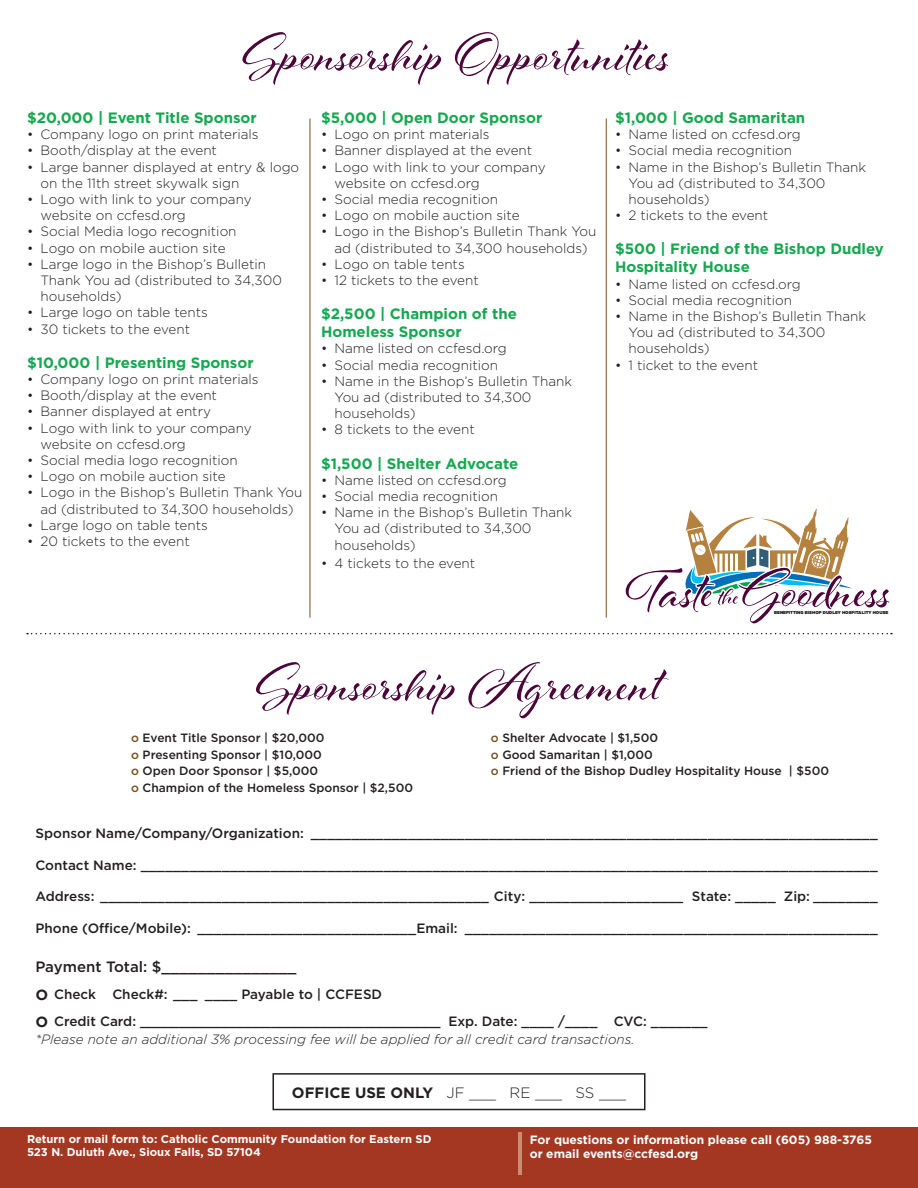
<style>
.page{position:relative;width:918px;height:1188px;background:#fff}
.page>*{position:absolute;margin:0;border:0;box-sizing:border-box;transform-origin:0 0}
.t1{font:57px "Al Fresco";color:#4c0539}
.t2{font:700 15px/18px "Gotham";color:#15a850}
.t3{font:500 15px "Gotham";color:#231f20}
.t4{font:300 15px "Gotham";color:#231f20}
.t5{font:300 13.5px/16.2px "Gotham";color:#231f20}
.t6{font:500 13.5px "Gotham";color:#231f20}
.t7{font:italic 300 13.5px "Gotham";color:#231f20}
.t8{font:500 12px "Gotham";color:#231f20}
.t9{font:700 12px "Gotham";color:#fff}
.t10{font:700 11.25px "Gotham";color:#fff}
.t11{font:4.2px "Gotham Ultra";color:#231f20}
.s1{color:#784c1d}
.s2{font-size:19.5px}
.s3{font-weight:700}
</style>
<div class="page">
<hr style="left:310px;top:119px;width:1px;height:499px;background:#784c1d">
<hr style="left:606px;top:119px;width:1px;height:499px;background:#784c1d">
<svg style="left:27px;top:633px;width:865px;height:1px"></svg>
<svg style="left:626px;top:509px;width:263px;height:114px"></svg>
<div style="left:0;top:1128px;width:918px;height:60px;background:#a33722"></div>
<hr style="left:518px;top:1132px;width:3px;height:42px;background:#c98d73">
<div style="left:272px;top:1073px;width:374px;height:37px;border:2px solid #231f20"></div>
<p class="t1" style="left:242px;top:16px;width:429px">Sponsorship Opportunities</p>
<p class="t2" style="left:27px;top:109px;width:231px">$20,000 | Event Title Sponsor</p>
<p class="t5" style="left:27px;top:126px;width:233px">• Company logo on print materials</p>
<p class="t5" style="left:27px;top:142px;width:192px">• Booth/display at the event</p>
<p class="t5" style="left:40px;top:158px;width:260px;text-indent:-14px">• Large banner displayed at entry &amp; logo on the 11th street skywalk sign</p>
<p class="t5" style="left:40px;top:191px;width:213px;text-indent:-14px">• Logo with link to your company website on ccfesd.org</p>
<p class="t5" style="left:27px;top:223px;width:211px">• Social Media logo recognition</p>
<p class="t5" style="left:27px;top:239px;width:200px">• Logo on mobile auction site</p>
<p class="t5" style="left:40px;top:256px;width:243px;text-indent:-14px">• Large logo in the Bishop’s Bulletin<br>Thank You ad (distributed to 34,300 households)</p>
<p class="t5" style="left:27px;top:304px;width:182px">• Large logo on table tents</p>
<p class="t5" style="left:27px;top:320px;width:165px">• 30 tickets to the event</p>
<p class="t2" style="left:27px;top:353px;width:228px">$10,000 | Presenting Sponsor</p>
<p class="t5" style="left:27px;top:371px;width:233px">• Company logo on print materials</p>
<p class="t5" style="left:27px;top:387px;width:192px">• Booth/display at the event</p>
<p class="t5" style="left:27px;top:403px;width:186px">• Banner displayed at entry</p>
<p class="t5" style="left:40px;top:419px;width:213px;text-indent:-14px">• Logo with link to your company website on ccfesd.org</p>
<p class="t5" style="left:27px;top:452px;width:212px">• Social media logo recognition</p>
<p class="t5" style="left:27px;top:468px;width:200px">• Logo on mobile auction site</p>
<p class="t5" style="left:27px;top:484px;width:277px;text-align:center">• Logo in the Bishop’s Bulletin Thank You ad (distributed to 34,300 households)</p>
<p class="t5" style="left:27px;top:517px;width:182px">• Large logo on table tents</p>
<p class="t5" style="left:27px;top:533px;width:164px">• 20 tickets to the event</p>
<p class="t2" style="left:321px;top:109px;width:223px">$5,000 | Open Door Sponsor</p>
<p class="t5" style="left:321px;top:126px;width:170px">• Logo on print materials</p>
<p class="t5" style="left:321px;top:142px;width:213px">• Banner displayed at the event</p>
<p class="t5" style="left:334px;top:158px;width:213px;text-indent:-14px">• Logo with link to your company website on ccfesd.org</p>
<p class="t5" style="left:321px;top:191px;width:179px">• Social media recognition</p>
<p class="t5" style="left:321px;top:207px;width:200px">• Logo on mobile auction site</p>
<p class="t5" style="left:321px;top:223px;width:277px;text-align:center">• Logo in the Bishop’s Bulletin Thank You ad (distributed to 34,300 households)</p>
<p class="t5" style="left:321px;top:256px;width:145px">• Logo on table tents</p>
<p class="t5" style="left:321px;top:272px;width:159px">• 12 tickets to the event</p>
<p class="t2" style="left:321px;top:305px;width:197px">$2,500 | Champion of the<br>Homeless Sponsor</p>
<p class="t5" style="left:321px;top:340px;width:187px">• Name listed on ccfesd.org</p>
<p class="t5" style="left:321px;top:356px;width:179px">• Social media recognition</p>
<p class="t5" style="left:334px;top:373px;width:239px;text-indent:-14px">• Name in the Bishop’s Bulletin Thank<br>You ad (distributed to 34,300 households)</p>
<p class="t5" style="left:321px;top:421px;width:155px">• 8 tickets to the event</p>
<p class="t2" style="left:321px;top:454px;width:199px">$1,500 | Shelter Advocate</p>
<p class="t5" style="left:321px;top:472px;width:187px">• Name listed on ccfesd.org</p>
<p class="t5" style="left:321px;top:488px;width:179px">• Social media recognition</p>
<p class="t5" style="left:334px;top:504px;width:239px;text-indent:-14px">• Name in the Bishop’s Bulletin Thank<br>You ad (distributed to 34,300 households)</p>
<p class="t5" style="left:321px;top:554px;width:156px">• 4 tickets to the event</p>
<p class="t2" style="left:615px;top:109px;width:192px">$1,000 | Good Samaritan</p>
<p class="t5" style="left:615px;top:126px;width:187px">• Name listed on ccfesd.org</p>
<p class="t5" style="left:615px;top:142px;width:179px">• Social media recognition</p>
<p class="t5" style="left:628px;top:158px;width:239px;text-indent:-14px">• Name in the Bishop’s Bulletin Thank<br>You ad (distributed to 34,300 households)</p>
<p class="t5" style="left:615px;top:207px;width:155px">• 2 tickets to the event</p>
<p class="t2" style="left:615px;top:240px;width:270px">$500 | Friend of the Bishop Dudley<br>Hospitality House</p>
<p class="t5" style="left:615px;top:275px;width:187px">• Name listed on ccfesd.org</p>
<p class="t5" style="left:615px;top:292px;width:179px">• Social media recognition</p>
<p class="t5" style="left:628px;top:308px;width:239px;text-indent:-14px">• Name in the Bishop’s Bulletin Thank<br>You ad (distributed to 34,300 households)</p>
<p class="t5" style="left:615px;top:356px;width:145px">• 1 ticket to the event</p>
<p class="t11" style="left:774px;top:610px;width:116px">BENEFITTING BISHOP DUDLEY HOSPITALITY HOUSE</p>
<p class="t1" style="left:256px;top:646px;width:408px">Sponsorship Agreement</p>
<p class="t8" style="left:131px;top:730px;width:195px"><span class="s1">o</span> Event Title Sponsor | $20,000</p>
<p class="t8" style="left:131px;top:746px;width:192px"><span class="s1">o</span> Presenting Sponsor | $10,000</p>
<p class="t8" style="left:131px;top:763px;width:189px"><span class="s1">o</span> Open Door Sponsor | $5,000</p>
<p class="t8" style="left:131px;top:779px;width:283px"><span class="s1">o</span> Champion of the Homeless Sponsor | $2,500</p>
<p class="t8" style="left:491px;top:730px;width:169px"><span class="s1">o</span> Shelter Advocate | $1,500</p>
<p class="t8" style="left:491px;top:746px;width:163px"><span class="s1">o</span> Good Samaritan | $1,000</p>
<p class="t8" style="left:491px;top:763px;width:340px"><span class="s1">o</span> Friend of the Bishop Dudley Hospitality House | $500</p>
<p class="t6" style="left:35px;top:825px;width:844px">Sponsor Name/Company/Organization: ______________________________________________________________________</p>
<p class="t6" style="left:35px;top:856px;width:844px">Contact Name: ___________________________________________________________________________________________</p>
<p class="t6" style="left:35px;top:888px;width:844px">Address: ________________________________________________ City: ___________________ State: _____ Zip: ________</p>
<p class="t6" style="left:35px;top:919px;width:844px">Phone (Office/Mobile): ___________________________Email: ___________________________________________________</p>
<p class="t3" style="left:35px;top:957px;width:263px">Payment Total: $_______________</p>
<p class="t6" style="left:35px;top:985px;width:348px"><span class="s2">o</span> Check Check#: ___ ____ Payable to | CCFESD</p>
<p class="t6" style="left:35px;top:1012px;width:674px"><span class="s2">o</span> Credit Card: _______________________________________ Exp. Date: ____ /____ CVC: _______</p>
<p class="t7" style="left:35px;top:1031px;width:601px">*Please note an additional 3% processing fee will be applied for all credit card transactions.</p>
<p class="t4" style="left:292px;top:1083px;width:336px"><span class="s3">OFFICE USE ONLY</span> JF ___ RE ___ SS ___</p>
<p class="t10" style="left:27px;top:1132px;width:406px">Return or mail form to: Catholic Community Foundation for Eastern SD</p>
<p class="t10" style="left:27px;top:1145px;width:235px">523 N. Duluth Ave., Sioux Falls, SD 57104</p>
<p class="t9" style="left:530px;top:1131px;width:344px">For questions or information please call (605) 988-3765</p>
<p class="t9" style="left:530px;top:1146px;width:170px">or email events@ccfesd.org</p>
</div>
